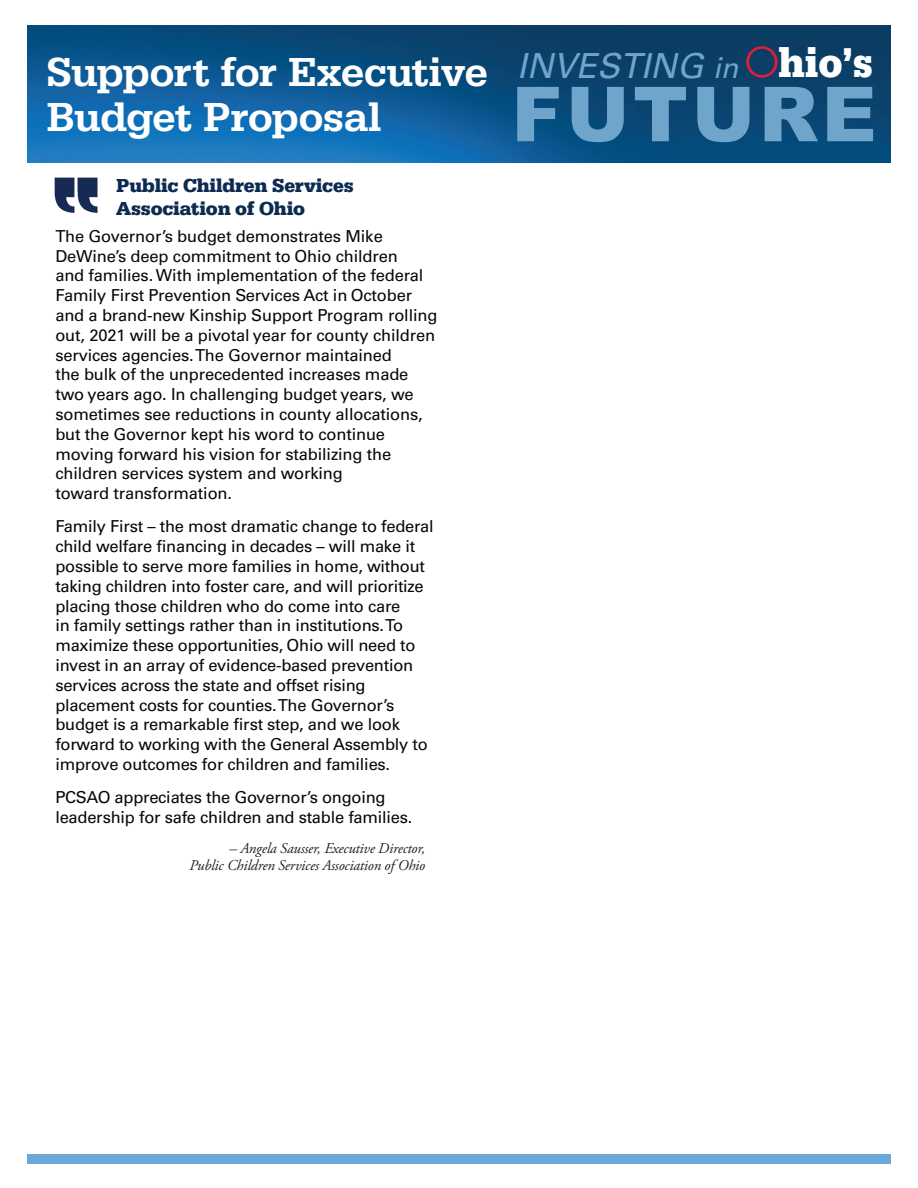
<style>
.page{position:relative;width:918px;height:1188px;background:#fff}
.page>*{position:absolute;margin:0;border:0;box-sizing:border-box;transform-origin:0 0}
.t1{font:900 75.9px "Arial";letter-spacing:.05em;color:#6fa4cb}
.t2{font:500 42px/45px "Serifa";letter-spacing:-.005em;color:#fff}
.t3{font:italic 34.5px "Univers LT Pro 55";color:#6fa4cb}
.t4{font:700 19.5px/23.4px "Serifa";letter-spacing:-.01em;color:#0d2b51}
.t5{font:16.5px/19.8px "Univers LT Pro 55 Roman";letter-spacing:-.015em;color:#0a0604}
.t6{font:italic 15px/16.5px "Adobe Garamond Pro";letter-spacing:-.01em;color:#231f20;text-align:right}
.s1{font-size:28.8px}
.s2{font-family:"Serifa";font-weight:700;font-style:normal;font-size:43.2px;color:#fff}
</style>
<div class="page">
<img style="left:27px;top:25px;width:864px;height:138px">
<div style="left:27px;top:1154px;width:864px;height:10px;background:#6ca9db"></div>
<svg style="left:746px;top:46px;width:32px;height:32px"></svg>
<img style="left:54px;top:177px;width:44px;height:36px">
<h2 class="t2" style="left:46px;top:49px;width:443px">Support for Executive<br>Budget Proposal</h2>
<p class="t4" style="left:116px;top:174px;width:239px">Public Children Services<br>Association of Ohio</p>
<p class="t5" style="left:55px;top:226px;width:384px">The Governor’s budget demonstrates Mike DeWine’s deep commitment to Ohio children<br>and families. With implementation of the federal Family First Prevention Services Act in October and a brand-new Kinship Support Program rolling out, 2021 will be a pivotal year for county children services agencies. The Governor maintained<br>the bulk of the unprecedented increases made two years ago. In challenging budget years, we sometimes see reductions in county allocations, but the Governor kept his word to continue moving forward his vision for stabilizing the children services system and working<br>toward transformation.</p>
<p class="t5" style="left:55px;top:517px;width:380px">Family First – the most dramatic change to federal child welfare financing in decades – will make it possible to serve more families in home, without taking children into foster care, and will prioritize placing those children who do come into care<br>in family settings rather than in institutions. To maximize these opportunities, Ohio will need to invest in an array of evidence-based prevention services across the state and offset rising placement costs for counties. The Governor’s budget is a remarkable first step, and we look forward to working with the General Assembly to improve outcomes for children and families.</p>
<p class="t5" style="left:55px;top:788px;width:359px">PCSAO appreciates the Governor’s ongoing leadership for safe children and stable families.</p>
<p class="t6" style="left:189px;top:841px;width:237px">– Angela Sausser, Executive Director,<br>Public Children Services Association of Ohio</p>
<h3 class="t3" style="left:517px;top:45px;width:357px">INVESTING <span class="s1">in</span> <span class="s2">hio’s</span></h3>
<h1 class="t1" style="left:512px;top:59px;width:366px">FUTURE</h1>
</div>
